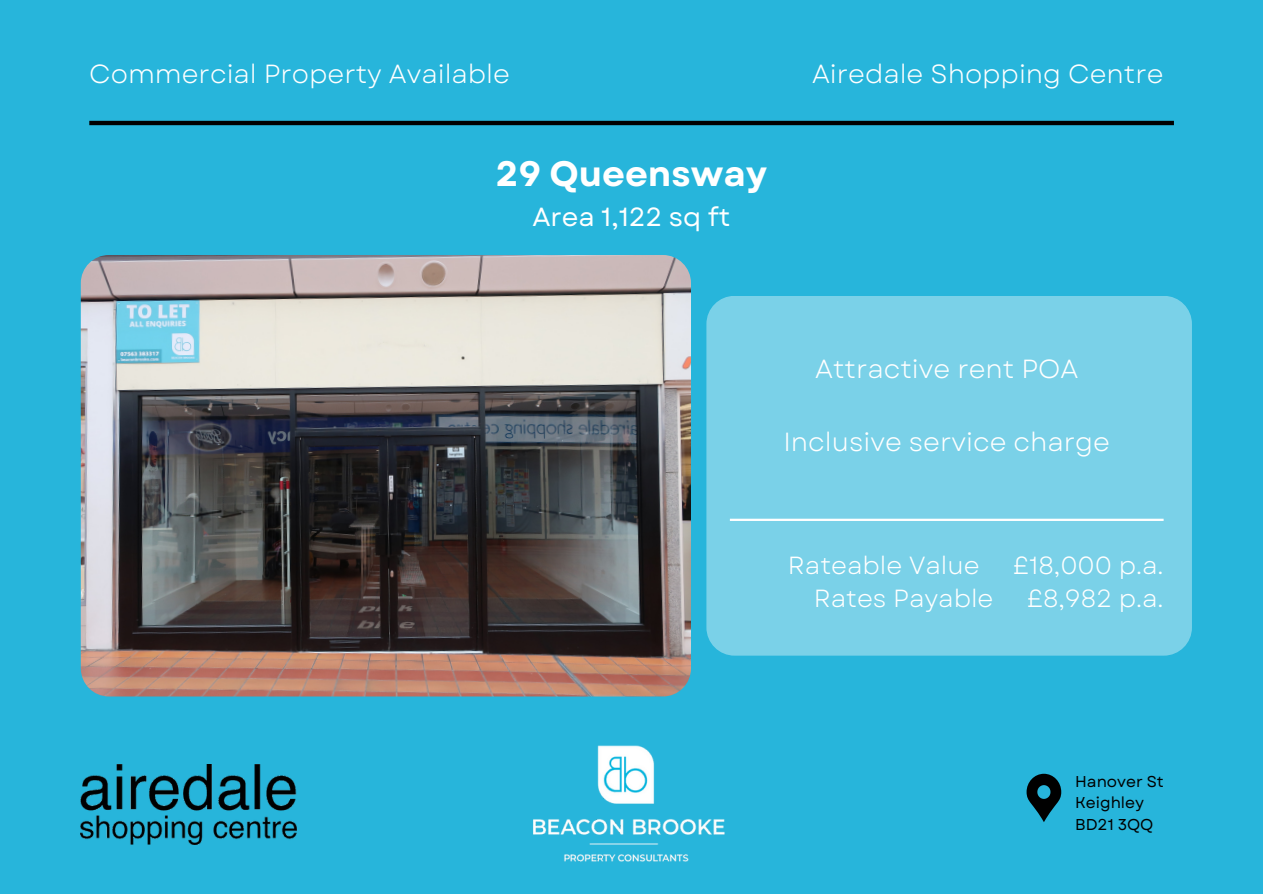
<style>
.page{position:relative;width:1263px;height:894px;background:#fff}
.page>*{position:absolute;margin:0;border:0;box-sizing:border-box;transform-origin:0 0}
.t1{font:700 35.25px "Garet";color:#fff}
.t2{font:26.25px "Garet";color:#fff}
.t3{font:26.25px "Garet";color:#fff}
.t4{font:24.75px "Garet";color:#fff}
.t5{font:15.75px "Garet";color:#000}
</style>
<div class="page">
<div style="left:0;top:0;width:1263px;height:893px;background:#27b5db"></div>
<hr style="left:89px;top:121px;width:1085px;height:4px;background:#000">
<div style="left:706px;top:296px;width:486px;height:359px;background:#7ad1e8;border-radius:28px"></div>
<hr style="left:730px;top:518px;width:434px;height:3px;background:#fff">
<img style="left:81px;top:764px;width:216px;height:80px">
<svg style="left:1026px;top:773px;width:35px;height:49px"></svg>
<img style="left:533px;top:745px;width:192px;height:117px">
<img style="left:81px;top:255px;width:610px;height:441px;border-radius:28px">
<h2 class="t2" style="left:89px;top:55px;width:422px">Commercial Property Available</h2>
<h2 class="t1" style="left:496px;top:148px;width:273px">29 Queensway</h2>
<h2 class="t3" style="left:532px;top:197px;width:200px">Area 1,122 sq ft</h2>
<p class="t2" style="left:812px;top:55px;width:353px">Airedale Shopping Centre</p>
<h2 class="t2" style="left:815px;top:350px;width:265px">Attractive rent POA</h2>
<h2 class="t2" style="left:783px;top:422px;width:328px">Inclusive service charge</h2>
<p class="t4" style="left:788px;top:547px;width:193px">Rateable Value</p>
<p class="t4" style="left:1013px;top:547px;width:152px">£18,000 p.a.</p>
<p class="t4" style="left:814px;top:580px;width:181px">Rates Payable</p>
<p class="t4" style="left:1027px;top:580px;width:138px">£8,982 p.a.</p>
<p class="t5" style="left:1075px;top:769px;width:90px">Hanover St</p>
<p class="t5" style="left:1075px;top:791px;width:70px">Keighley</p>
<p class="t5" style="left:1075px;top:812px;width:80px">BD21 3QQ</p>
</div>
